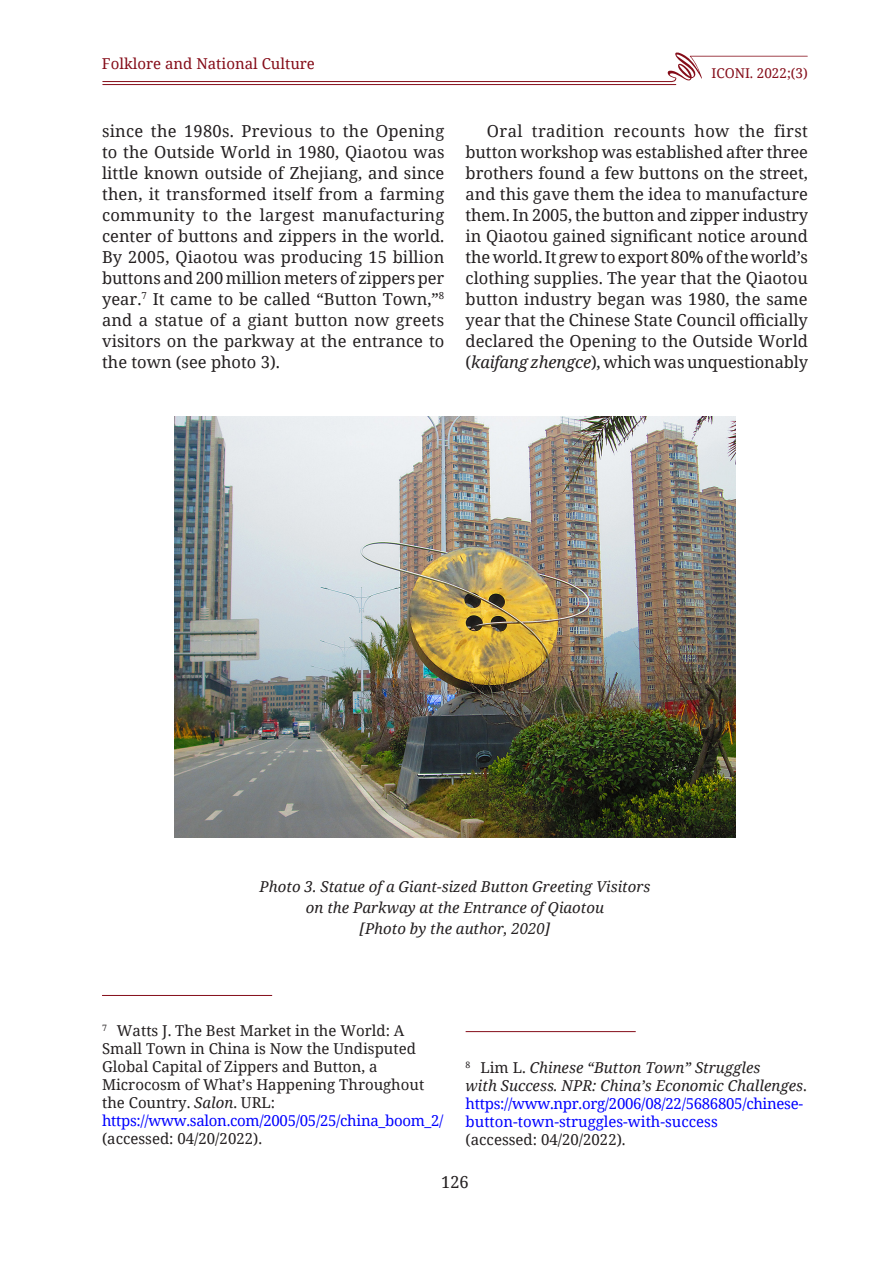
<style>
.page{position:relative;width:893px;height:1263px;background:#fff}
.page>*{position:absolute;margin:0;border:0;box-sizing:border-box;transform-origin:0 0}
.Текст{font:16.5px/21px "Noto Serif";color:#231f20;text-align:justify}
.Примечание{font:15px/18px "Noto Serif";color:#231f20}
.Примечание-2{font:15px/18px "Noto Serif";color:#00f}
.Фото{font:italic 15px "Noto Serif";color:#231f20}
.t1{font:15px "Noto Serif";color:#850d19}
.t2{font:13.5px "Noto Serif";color:#850d19}
.s1{font-style:italic}
.s2{color:#00f}
.s3{color:#231f20}
.s4{font-style:italic;color:#231f20}
</style>
<div class="page">
<svg style="left:102px;top:52px;width:706px;height:30px"></svg>
<hr style="left:103px;top:84px;width:573px;height:1px;background:#850d19">
<img style="left:174px;top:417px;width:562px;height:421px">
<hr style="left:102px;top:995px;width:170px;height:1px;background:#850d19">
<hr style="left:466px;top:1031px;width:170px;height:1px;background:#850d19">
<p class="t1" style="left:102px;top:53px;width:215px">Folklore and National Culture</p>
<p class="t2" style="left:711px;top:64px;width:98px">ICONI. 2022;(3)</p>
<p class="Текст" style="left:102px;top:120px;width:344px">since the 1980s. Previous to the Opening to the Outside World in 1980, Qiaotou was little known outside of Zhejiang, and since then, it transformed itself from a farming community to the largest manufacturing center of buttons and zippers in the world.<br>By 2005, Qiaotou was producing 15 billion buttons and 200 million meters of zippers per year.<sup>7</sup> It came to be called “Button Town,”<sup>8 </sup>and a statue of a giant button now greets visitors on the parkway at the entrance to the town (see photo 3).</p>
<p class="Текст" style="left:466px;top:120px;width:344px;text-indent:21px">Oral tradition recounts how the first button workshop was established after three brothers found a few buttons on the street, and this gave them the idea to manufacture them. In 2005, the button and zipper industry in Qiaotou gained significant notice around the world. It grew to export 80% of the world’s clothing supplies. The year that the Qiaotou button industry began was 1980, the same year that the Chinese State Council officially declared the Opening to the Outside World (<span class="s1">kaifang zhengce</span>), which was unquestionably</p>
<p class="Фото" style="left:260px;top:876px;width:392px">Photo 3. Statue of a Giant-sized Button Greeting Visitors</p>
<p class="Фото" style="left:306px;top:897px;width:300px">on the Parkway at the Entrance of Qiaotou</p>
<p class="Фото" style="left:360px;top:918px;width:192px">[Photo by the author, 2020]</p>
<p class="Примечание" style="left:102px;top:1021px;width:343px"><sup>7</sup> Watts J. The Best Market in the World: A Small Town in China is Now the Undisputed Global Capital of Zippers and Button, a Microcosm of What’s Happening Throughout the Country. <span class="s1">Salon</span>. URL: <span class="s2">https://www.salon.com/2005/05/25/china_boom_2/ </span>(accessed: 04/20/2022).</p>
<p class="Примечание-2" style="left:466px;top:1057px;width:343px"><sup>8</sup> <span class="s3">Lim L.</span> <span class="s4">Chinese “Button Town” Struggles<br>with Success. NPR: China’s Economic Challenges</span><span class="s3">. </span>https://www.npr.org/2006/08/22/5686805/chinese&shy;button-town-struggles-with-success<br><span class="s3">(accessed: 04/20/2022).</span></p>
<p class="Текст" style="left:441px;top:1171px;width:29px">126</p>
</div>
